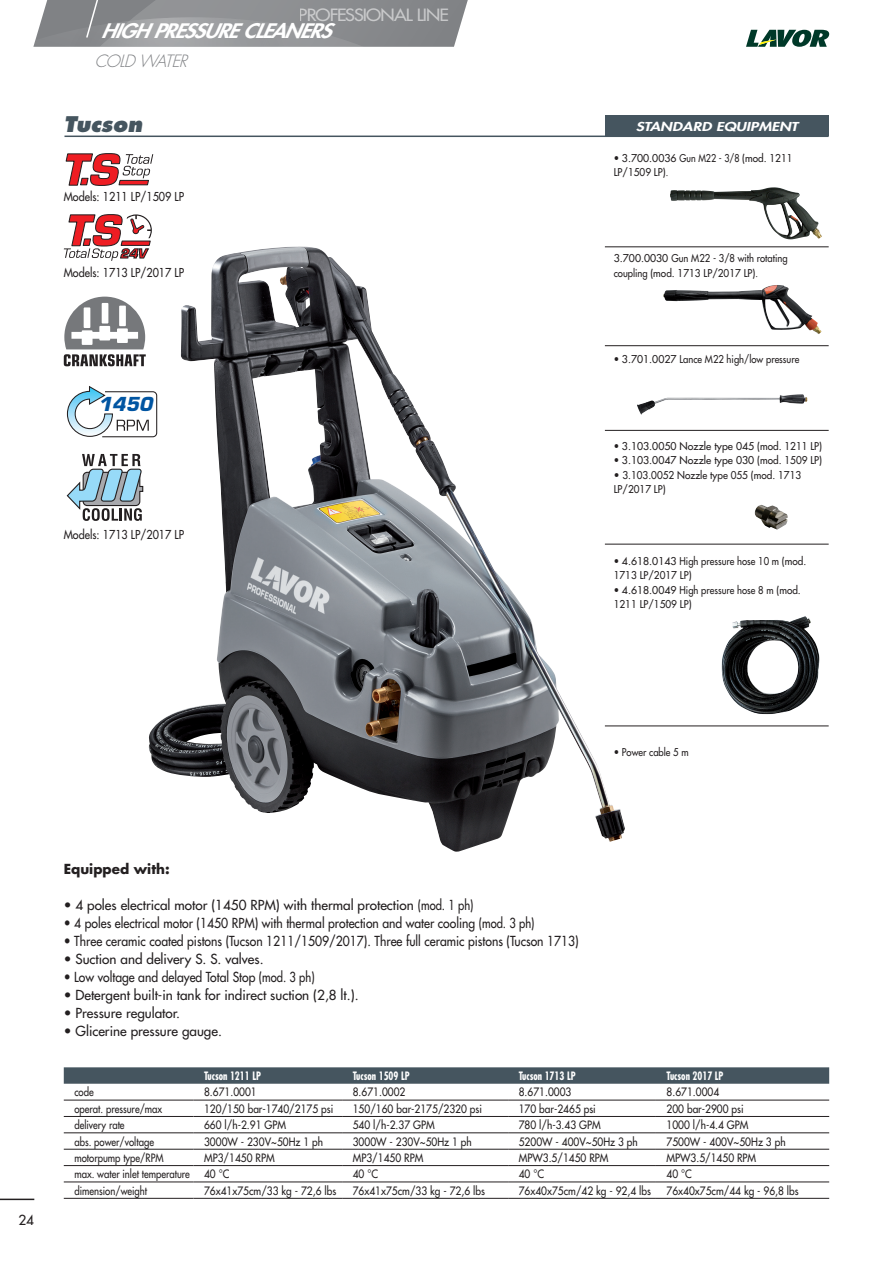
<style>
.page{position:relative;width:893px;height:1263px;background:#fff}
.page>*{position:absolute;margin:0;border:0;box-sizing:border-box;transform-origin:0 0}
.t1{font:italic 800 21px "Futura Std";color:#45555f}
.t2{font:italic 800 19.5px "Futura Std";letter-spacing:-.045em;color:#fff;scale:1.1 1}
.t3{font:italic 700 18.75px "Eurostile LT Std";color:#0155a2}
.t4{font:500 16.5px "Futura Std";letter-spacing:-.05em;color:#fff;scale:1.1 1}
.t5{font:italic 300 16.5px "Futura Std";color:#808285}
.t6{font:500 13.5px "Futura Std";color:#231f20;scale:.9 1}
.t7{font:500 13.5px "Futura Std";color:#231f20}
.t8{font:700 13.5px "Futura Std";color:#231f20}
.t9{font:500 12px "Futura Std";color:#231f20;scale:.9 1}
.t10{font:italic 800 12px "Futura Std";color:#fff;scale:1.3 1}
.t11{font:500 11.25px "Futura Std";color:#231f20;scale:.9 1}
.t12{font:500 11.25px "Futura Std";color:#231f20;scale:.85 1}
.t13{font:700 condensed 11.25px "Futura Std";color:#fff;scale:.9 1}
.t14{font:500 10.5px/14.4px "Futura Std";color:#231f20;scale:.9 1}
.t15{font:500 10.5px/14.4px "Futura Std";color:#231f20}
.t16{font:500 10.5px/14.4px "Futura Std";color:#231f20;scale:.95 1}
</style>
<div class="page">
<svg style="left:33px;top:0;width:435px;height:47px;background:#929396"></svg>
<hr style="left:0;top:1198px;width:34px;height:2px;background:#231f20">
<svg style="left:746px;top:30px;width:83px;height:17px"></svg>
<hr style="left:64px;top:136px;width:765px;height:1px;background:#45555f">
<div style="left:605px;top:115px;width:224px;height:21px;background:#45555f"></div>
<img style="left:148px;top:247px;width:403px;height:605px">
<svg style="left:65px;top:153px;width:88px;height:33px"></svg>
<svg style="left:64px;top:297px;width:82px;height:69px"></svg>
<svg style="left:66px;top:385px;width:92px;height:53px"></svg>
<img style="left:755px;top:505px;width:33px;height:24px">
<img style="left:722px;top:616px;width:97px;height:98px">
<img style="left:670px;top:187px;width:142px;height:52px">
<hr style="left:605px;top:345px;width:224px;height:1px;background:#231f20">
<hr style="left:605px;top:247px;width:224px;height:1px;background:#231f20">
<hr style="left:605px;top:430px;width:224px;height:1px;background:#231f20">
<hr style="left:605px;top:544px;width:224px;height:1px;background:#231f20">
<svg style="left:64px;top:1067px;width:765px;height:17px;background:#4b5b64"></svg>
<hr style="left:64px;top:1100px;width:129px;height:1px;background:#231f20">
<hr style="left:193px;top:1100px;width:149px;height:1px;background:#231f20">
<hr style="left:342px;top:1100px;width:166px;height:1px;background:#231f20">
<hr style="left:508px;top:1100px;width:148px;height:1px;background:#231f20">
<hr style="left:656px;top:1100px;width:173px;height:1px;background:#231f20">
<hr style="left:64px;top:1116px;width:129px;height:1px;background:#231f20">
<hr style="left:193px;top:1116px;width:149px;height:1px;background:#231f20">
<hr style="left:342px;top:1116px;width:166px;height:1px;background:#231f20">
<hr style="left:508px;top:1116px;width:148px;height:1px;background:#231f20">
<hr style="left:656px;top:1116px;width:173px;height:1px;background:#231f20">
<hr style="left:64px;top:1132px;width:129px;height:1px;background:#231f20">
<hr style="left:193px;top:1132px;width:149px;height:1px;background:#231f20">
<hr style="left:342px;top:1132px;width:166px;height:1px;background:#231f20">
<hr style="left:508px;top:1132px;width:148px;height:1px;background:#231f20">
<hr style="left:656px;top:1132px;width:173px;height:1px;background:#231f20">
<hr style="left:64px;top:1149px;width:129px;height:1px;background:#231f20">
<hr style="left:193px;top:1149px;width:149px;height:1px;background:#231f20">
<hr style="left:342px;top:1149px;width:166px;height:1px;background:#231f20">
<hr style="left:508px;top:1149px;width:148px;height:1px;background:#231f20">
<hr style="left:656px;top:1149px;width:173px;height:1px;background:#231f20">
<hr style="left:64px;top:1165px;width:129px;height:1px;background:#231f20">
<hr style="left:193px;top:1165px;width:149px;height:1px;background:#231f20">
<hr style="left:342px;top:1165px;width:166px;height:1px;background:#231f20">
<hr style="left:508px;top:1165px;width:148px;height:1px;background:#231f20">
<hr style="left:656px;top:1165px;width:173px;height:1px;background:#231f20">
<hr style="left:64px;top:1182px;width:129px;height:1px;background:#231f20">
<hr style="left:193px;top:1182px;width:149px;height:1px;background:#231f20">
<hr style="left:342px;top:1182px;width:166px;height:1px;background:#231f20">
<hr style="left:508px;top:1182px;width:148px;height:1px;background:#231f20">
<hr style="left:656px;top:1182px;width:173px;height:1px;background:#231f20">
<hr style="left:64px;top:1198px;width:129px;height:1px;background:#231f20">
<hr style="left:193px;top:1198px;width:149px;height:1px;background:#231f20">
<hr style="left:342px;top:1198px;width:166px;height:1px;background:#231f20">
<hr style="left:508px;top:1198px;width:148px;height:1px;background:#231f20">
<hr style="left:656px;top:1198px;width:173px;height:1px;background:#231f20">
<img style="left:637px;top:394px;width:170px;height:21px">
<hr style="left:605px;top:726px;width:224px;height:1px;background:#231f20">
<svg style="left:64px;top:214px;width:88px;height:47px"></svg>
<svg style="left:66px;top:454px;width:78px;height:67px"></svg>
<img style="left:663px;top:285px;width:114px;height:25px">
<h3 class="t4" style="left:299px;top:4px;width:138px">PROFESSIONAL LINE</h3>
<h2 class="t2" style="left:101px;top:18px;width:211px">HIGH PRESSURE CLEANERS</h2>
<h3 class="t5" style="left:94px;top:51px;width:100px">COLDWATER</h3>
<h1 class="t1" style="left:64px;top:110px;width:80px">Tucson</h1>
<p class="t9" style="left:64px;top:189px;width:135px">Models: 1211 LP/1509 LP</p>
<p class="t9" style="left:64px;top:265px;width:135px">Models: 1713 LP/2017 LP</p>
<h3 class="t3" style="left:98px;top:393px;width:56px">1450</h3>
<p class="t9" style="left:64px;top:527px;width:135px">Models: 1713 LP/2017 LP</p>
<p class="t10" style="left:636px;top:119px;width:126px">STANDARD EQUIPMENT</p>
<p class="t14" style="left:614px;top:151px;width:200px">• 3.700.0036 Gun M22 - 3/8 (mod. 1211<br>LP/1509 LP).</p>
<p class="t15" style="left:614px;top:251px;width:175px">3.700.0030 Gun M22 - 3/8 with rotating coupling (mod. 1713 LP/2017 LP).</p>
<p class="t14" style="left:614px;top:352px;width:208px">• 3.701.0027 Lance M22 high/low pressure</p>
<p class="t14" style="left:614px;top:439px;width:233px">• 3.103.0050 Nozzle type 045 (mod. 1211 LP)</p>
<p class="t14" style="left:614px;top:453px;width:233px">• 3.103.0047 Nozzle type 030 (mod. 1509 LP)</p>
<p class="t16" style="left:614px;top:467px;width:199px">• 3.103.0052 Nozzle type 055 (mod. 1713<br>LP/2017 LP)</p>
<p class="t14" style="left:614px;top:554px;width:215px">• 4.618.0143 High pressure hose 10 m (mod.<br>1713 LP/2017 LP)</p>
<p class="t14" style="left:614px;top:583px;width:209px">• 4.618.0049 High pressure hose 8 m (mod.<br>1211 LP/1509 LP)</p>
<p class="t14" style="left:614px;top:745px;width:85px">• Power cable 5 m</p>
<p class="t7" style="left:18px;top:1212px;width:17px">24</p>
<p class="t8" style="left:64px;top:860px;width:108px">Equipped with:</p>
<p class="t7" style="left:64px;top:897px;width:411px">• 4 poles electrical motor (1450 RPM) with thermal protection (mod. 1 ph)</p>
<p class="t6" style="left:64px;top:915px;width:524px">• 4 poles electrical motor (1450 RPM) with thermal protection and water cooling (mod. 3 ph)</p>
<p class="t6" style="left:64px;top:933px;width:574px">• Three ceramic coated pistons (Tucson 1211/1509/2017). Three full ceramic pistons (Tucson 1713)</p>
<p class="t7" style="left:64px;top:951px;width:201px">• Suction and delivery S. S. valves.</p>
<p class="t6" style="left:64px;top:969px;width:280px">• Low voltage and delayed Total Stop (mod. 3 ph)</p>
<p class="t7" style="left:64px;top:987px;width:296px">• Detergent built-in tank for indirect suction (2,8 lt.).</p>
<p class="t7" style="left:64px;top:1005px;width:118px">• Pressure regulator.</p>
<p class="t7" style="left:64px;top:1023px;width:160px">• Glicerine pressure gauge.</p>
<p class="t13" style="left:204px;top:1069px;width:65px">Tucson 1211 LP</p>
<p class="t13" style="left:353px;top:1069px;width:65px">Tucson 1509 LP</p>
<p class="t13" style="left:519px;top:1069px;width:65px">Tucson 1713 LP</p>
<p class="t13" style="left:666px;top:1069px;width:65px">Tucson 2017 LP</p>
<p class="t12" style="left:74px;top:1085px;width:24px">code</p>
<p class="t11" style="left:204px;top:1085px;width:60px">8.671.0001</p>
<p class="t11" style="left:353px;top:1085px;width:60px">8.671.0002</p>
<p class="t11" style="left:519px;top:1085px;width:60px">8.671.0003</p>
<p class="t11" style="left:666px;top:1085px;width:60px">8.671.0004</p>
<p class="t12" style="left:74px;top:1102px;width:105px">operat. pressure/max</p>
<p class="t11" style="left:204px;top:1102px;width:145px">120/150 bar-1740/2175 psi</p>
<p class="t11" style="left:353px;top:1102px;width:145px">150/160 bar-2175/2320 psi</p>
<p class="t11" style="left:519px;top:1102px;width:87px">170 bar-2465 psi</p>
<p class="t11" style="left:666px;top:1102px;width:87px">200 bar-2900 psi</p>
<p class="t12" style="left:74px;top:1118px;width:61px">delivery rate</p>
<p class="t11" style="left:204px;top:1118px;width:93px">660 l/h-2.91 GPM</p>
<p class="t11" style="left:353px;top:1118px;width:93px">540 l/h-2.37 GPM</p>
<p class="t11" style="left:519px;top:1118px;width:93px">780 l/h-3.43 GPM</p>
<p class="t11" style="left:666px;top:1118px;width:93px">1000 l/h-4.4 GPM</p>
<p class="t12" style="left:74px;top:1134px;width:95px">abs. power/voltage</p>
<p class="t11" style="left:204px;top:1134px;width:134px">3000W - 230V~50Hz 1 ph</p>
<p class="t11" style="left:353px;top:1134px;width:134px">3000W - 230V~50Hz 1 ph</p>
<p class="t11" style="left:519px;top:1134px;width:134px">5200W - 400V~50Hz 3 ph</p>
<p class="t11" style="left:666px;top:1134px;width:134px">7500W - 400V~50Hz 3 ph</p>
<p class="t12" style="left:74px;top:1151px;width:106px">motorpump type/RPM</p>
<p class="t11" style="left:204px;top:1151px;width:80px">MP3/1450 RPM</p>
<p class="t11" style="left:353px;top:1151px;width:80px">MP3/1450 RPM</p>
<p class="t11" style="left:519px;top:1151px;width:101px">MPW3.5/1450 RPM</p>
<p class="t11" style="left:666px;top:1151px;width:101px">MPW3.5/1450 RPM</p>
<p class="t12" style="left:74px;top:1167px;width:137px">max. water inlet temperature</p>
<p class="t11" style="left:204px;top:1167px;width:30px">40 °C</p>
<p class="t11" style="left:353px;top:1167px;width:30px">40 °C</p>
<p class="t11" style="left:519px;top:1167px;width:30px">40 °C</p>
<p class="t11" style="left:666px;top:1167px;width:30px">40 °C</p>
<p class="t12" style="left:74px;top:1183px;width:87px">dimension/weight</p>
<p class="t11" style="left:204px;top:1183px;width:148px">76x41x75cm/33 kg - 72,6 lbs</p>
<p class="t11" style="left:353px;top:1183px;width:148px">76x41x75cm/33 kg - 72,6 lbs</p>
<p class="t11" style="left:519px;top:1183px;width:148px">76x40x75cm/42 kg - 92,4 lbs</p>
<p class="t11" style="left:666px;top:1183px;width:148px">76x40x75cm/44 kg - 96,8 lbs</p>
</div>
